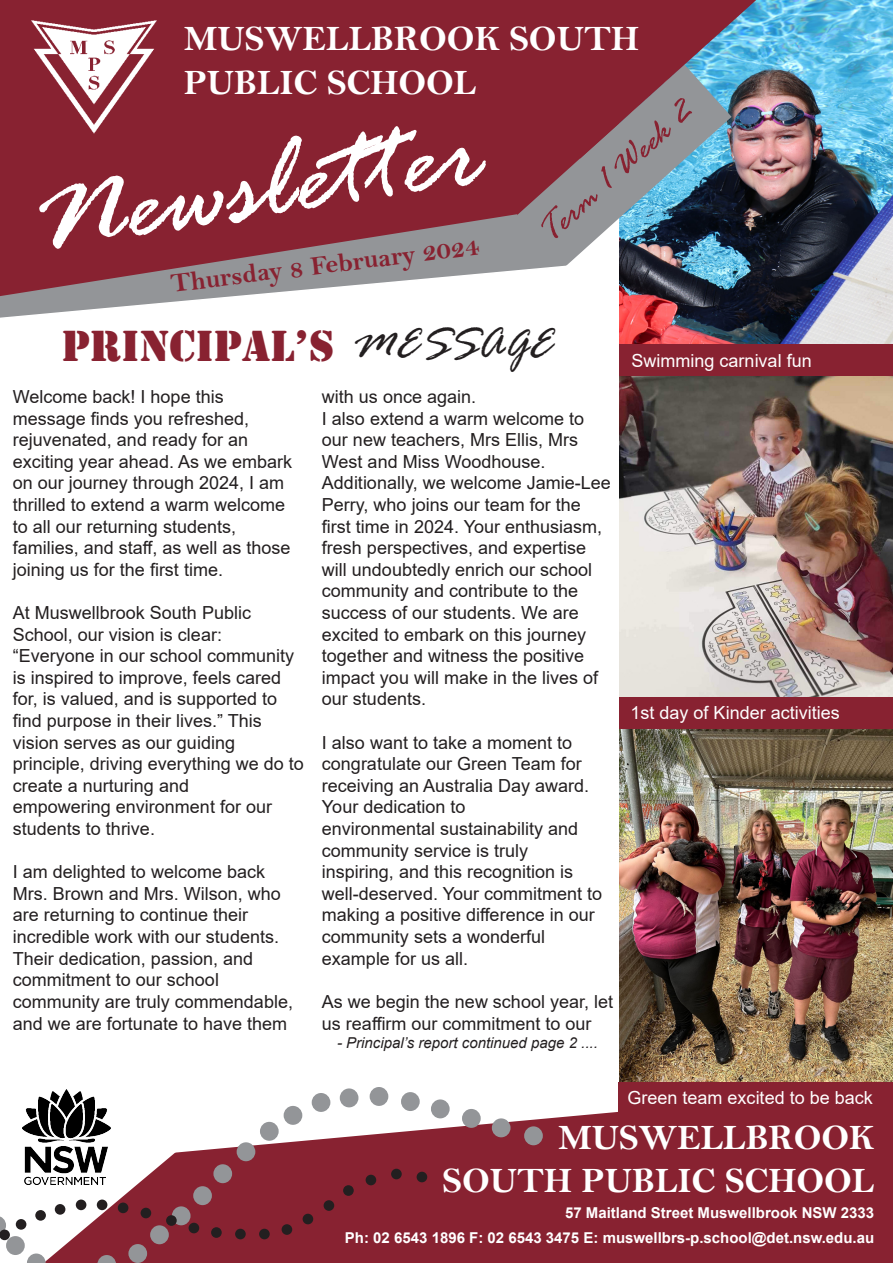
<style>
.page{position:relative;width:893px;height:1263px;background:#fff}
.page>*{position:absolute;margin:0;border:0;box-sizing:border-box;transform-origin:0 0}
.t1{font:italic 123px "Rage";color:#fff}
.t2{font:45px "Stencil";color:#882231}
.t3{font:italic 45px "Rage";color:#231f20}
.t4{font:italic 37.5px "Rage";color:#882231}
.t5{font:36px "Bell MT Bold";color:#fff}
.t6{font:27px "Bell MT Bold";color:#882231}
.t7{font:18px/21.6px "Arial";color:#231f20}
.t8{font:18px "Arial";color:#fff}
.t9{font:700 15px "Arial";color:#fff}
.t10{font:italic 15px "Arial";color:#231f20}
</style>
<div class="page">
<div style="left:0;top:0;width:642px;height:298px;background:#882231"></div>
<svg style="left:216px;top:218px;width:275px;height:44px"></svg>
<img style="left:619px;top:0;width:274px;height:352px">
<svg style="left:491px;top:158px;width:241px;height:133px;background:#717784"></svg>
<img style="left:581px;top:0;width:202px;height:158px">
<img style="left:31px;top:20px;width:125px;height:114px">
<svg style="left:186px;top:1087px;width:707px;height:176px;background:#99434f"></svg>
<svg style="left:172px;top:1206px;width:19px;height:19px"></svg>
<div style="left:193px;top:1186px;width:19px;height:19px;background:#939598;border-radius:50%"></div>
<div style="left:237px;top:1142px;width:18px;height:19px;background:#939598;border-radius:50%"></div>
<div style="left:213px;top:1164px;width:19px;height:19px;background:#939598;border-radius:50%"></div>
<div style="left:284px;top:1106px;width:18px;height:19px;background:#939598;border-radius:50%"></div>
<div style="left:524px;top:1126px;width:19px;height:19px;background:#939598;border-radius:50%"></div>
<div style="left:492px;top:1118px;width:19px;height:19px;background:#939598;border-radius:50%"></div>
<div style="left:340px;top:1088px;width:18px;height:19px;background:#939598;border-radius:50%"></div>
<div style="left:312px;top:1093px;width:18px;height:19px;background:#939598;border-radius:50%"></div>
<div style="left:260px;top:1122px;width:19px;height:19px;background:#939598;border-radius:50%"></div>
<div style="left:370px;top:1087px;width:18px;height:19px;background:#939598;border-radius:50%"></div>
<div style="left:462px;top:1109px;width:19px;height:19px;background:#939598;border-radius:50%"></div>
<svg style="left:0;top:1089px;width:186px;height:174px"></svg>
<div style="left:0;top:1229px;width:10px;height:11px;background:#231f20;border-radius:50%"></div>
<div style="left:16px;top:1219px;width:10px;height:11px;background:#231f20;border-radius:50%"></div>
<div style="left:35px;top:1210px;width:11px;height:11px;background:#231f20;border-radius:50%"></div>
<div style="left:55px;top:1204px;width:10px;height:11px;background:#231f20;border-radius:50%"></div>
<div style="left:76px;top:1199px;width:10px;height:11px;background:#231f20;border-radius:50%"></div>
<div style="left:97px;top:1199px;width:10px;height:11px;background:#231f20;border-radius:50%"></div>
<div style="left:118px;top:1202px;width:10px;height:11px;background:#231f20;border-radius:50%"></div>
<div style="left:141px;top:1208px;width:10px;height:10px;background:#231f20;border-radius:50%"></div>
<div style="left:166px;top:1215px;width:11px;height:11px;background:#231f20;border-radius:50%"></div>
<div style="left:189px;top:1223px;width:10px;height:10px;background:#231f20;border-radius:50%"></div>
<div style="left:211px;top:1227px;width:11px;height:11px;background:#231f20;border-radius:50%"></div>
<div style="left:235px;top:1229px;width:11px;height:10px;background:#231f20;border-radius:50%"></div>
<div style="left:259px;top:1229px;width:11px;height:10px;background:#231f20;border-radius:50%"></div>
<div style="left:282px;top:1224px;width:10px;height:11px;background:#231f20;border-radius:50%"></div>
<div style="left:303px;top:1214px;width:10px;height:10px;background:#231f20;border-radius:50%"></div>
<div style="left:324px;top:1200px;width:10px;height:11px;background:#231f20;border-radius:50%"></div>
<div style="left:343px;top:1185px;width:11px;height:11px;background:#231f20;border-radius:50%"></div>
<div style="left:366px;top:1175px;width:10px;height:10px;background:#231f20;border-radius:50%"></div>
<div style="left:391px;top:1169px;width:11px;height:10px;background:#231f20;border-radius:50%"></div>
<div style="left:417px;top:1172px;width:10px;height:10px;background:#231f20;border-radius:50%"></div>
<svg style="left:0;top:262px;width:608px;height:56px"></svg>
<img style="left:619px;top:357px;width:274px;height:340px">
<img style="left:619px;top:729px;width:274px;height:353px">
<div style="left:619px;top:344px;width:273px;height:32px;background:#882231"></div>
<div style="left:619px;top:697px;width:274px;height:32px;background:#882231"></div>
<div style="left:619px;top:1082px;width:274px;height:32px;background:#882231"></div>
<img style="left:23px;top:1090px;width:88px;height:95px">
<div style="left:401px;top:1092px;width:19px;height:19px;background:#939598;border-radius:50%"></div>
<div style="left:431px;top:1099px;width:19px;height:19px;background:#939598;border-radius:50%"></div>
<p class="t5" style="left:184px;top:17px;width:457px">MUSWELLBROOK SOUTH</p>
<p class="t5" style="left:184px;top:61px;width:294px">PUBLIC SCHOOL</p>
<p class="t1" style="left:23px;top:154px;width:456px;rotate:-9deg">Newsletter</p>
<p class="t6" style="left:169px;top:268px;width:312px;rotate:-7deg">Thursday 8 February 2024</p>
<p class="t4" style="left:530px;top:221px;width:194px;rotate:-42deg">Term 1 Week 2</p>
<p class="t2" style="left:61px;top:320px;width:274px">PRINCIPAL’S</p>
<p class="t3" style="left:354px;top:320px;width:201px">MESSAGE</p>
<p class="t7" style="left:13px;top:386px;width:281px">Welcome back! I hope this message finds you refreshed, rejuvenated, and ready for an exciting year ahead. As we embark on our journey through 2024, I am thrilled to extend a warm welcome to all our returning students, families, and staff, as well as those joining us for the first time.</p>
<p class="t7" style="left:13px;top:602px;width:293px">At Muswellbrook South Public<br>School, our vision is clear: “Everyone in our school community is inspired to improve, feels cared for, is valued, and is supported to find purpose in their lives.” This vision serves as our guiding principle, driving everything we do to create a nurturing and<br>empowering environment for our students to thrive.</p>
<p class="t7" style="left:13px;top:861px;width:282px">I am delighted to welcome back<br>Mrs. Brown and Mrs. Wilson, who are returning to continue their incredible work with our students.<br>Their dedication, passion, and commitment to our school community are truly commendable, and we are fortunate to have them</p>
<p class="t7" style="left:322px;top:386px;width:156px">with us once again.</p>
<p class="t7" style="left:322px;top:407px;width:290px">I also extend a warm welcome to our new teachers, Mrs Ellis, Mrs<br>West and Miss Woodhouse.<br>Additionally, we welcome Jamie-Lee<br>Perry, who joins our team for the first time in 2024. Your enthusiasm, fresh perspectives, and expertise will undoubtedly enrich our school community and contribute to the success of our students. We are excited to embark on this journey together and witness the positive impact you will make in the lives of our students.</p>
<p class="t7" style="left:322px;top:731px;width:282px">I also want to take a moment to congratulate our Green Team for receiving an Australia Day award.<br>Your dedication to<br>environmental sustainability and community service is truly inspiring, and this recognition is well-deserved. Your commitment to making a positive difference in our community sets a wonderful example for us all.</p>
<p class="t7" style="left:322px;top:991px;width:293px">As we begin the new school year, let us reaffirm our commitment to our</p>
<p class="t10" style="left:337px;top:1032px;width:262px">- Principal’s report continued page 2 ....</p>
<p class="t8" style="left:632px;top:348px;width:182px">Swimming carnival fun</p>
<p class="t8" style="left:631px;top:700px;width:211px">1st day of Kinder activities</p>
<p class="t8" style="left:628px;top:1085px;width:247px">Green team excited to be back</p>
<p class="t5" style="left:558px;top:1116px;width:318px">MUSWELLBROOK</p>
<p class="t5" style="left:443px;top:1159px;width:433px">SOUTH PUBLIC SCHOOL</p>
<p class="t9" style="left:565px;top:1202px;width:311px">57 Maitland Street Muswellbrook NSW 2333</p>
<p class="t9" style="left:345px;top:1227px;width:531px">Ph: 02 6543 1896 F: 02 6543 3475 E: muswellbrs-p.school@det.nsw.edu.au</p>
</div>
